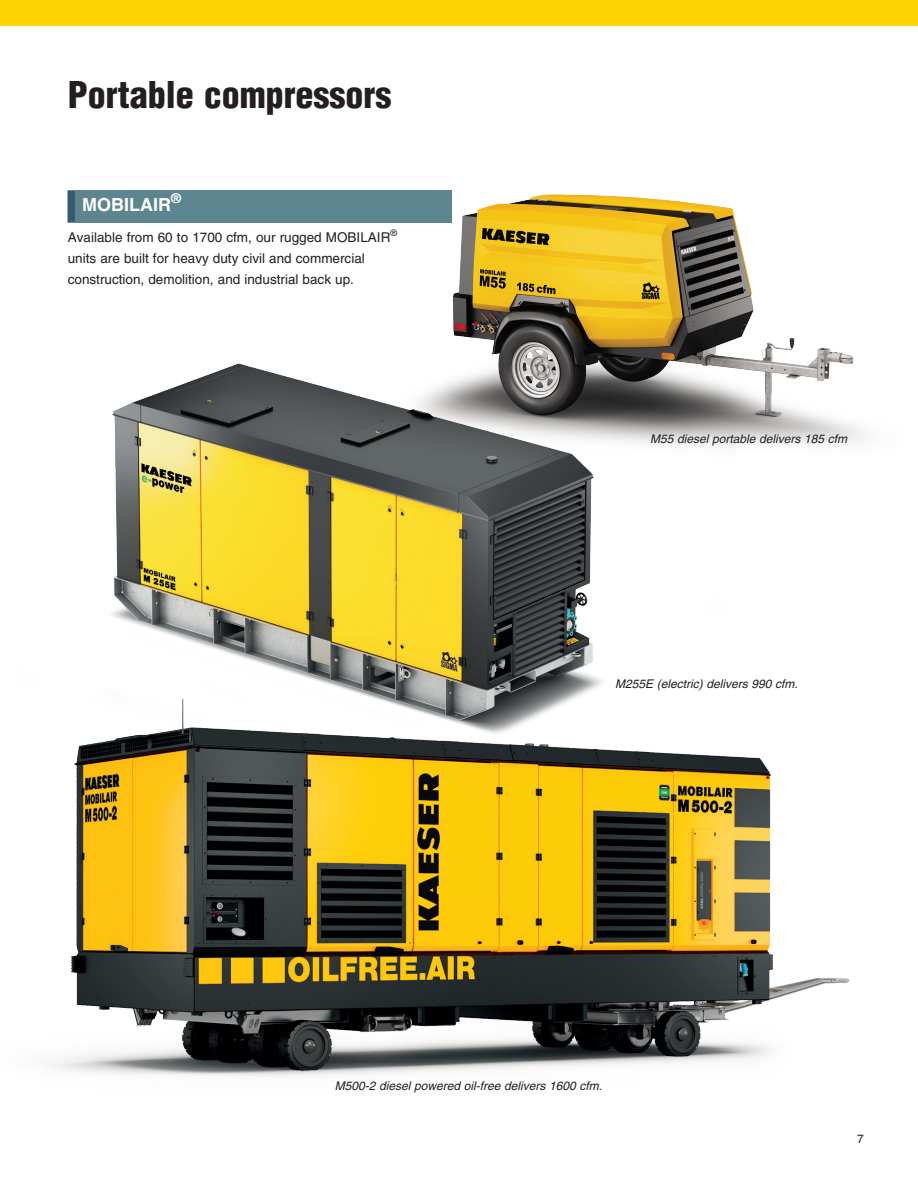
<style>
.page{position:relative;width:918px;height:1188px;background:#fff}
.page>*{position:absolute;margin:0;border:0;box-sizing:border-box;transform-origin:0 0}
.SUBHEAD{font:900 condensed 36px "Helvetica";color:#231f20}
.t1{font:700 18px "Helvetica";color:#fff}
.t2{font:13.5px/21px "Helvetica";color:#231f20}
.t3{font:italic 12px "Helvetica";color:#231f20}
.t4{font:12px "Helvetica";color:#231f20}
</style>
<div class="page">
<div style="left:0;top:0;width:918px;height:26px;background:#fed304"></div>
<img style="left:460px;top:194px;width:409px;height:251px">
<div style="left:75px;top:190px;width:377px;height:33px;background:#5c858f"></div>
<div style="left:68px;top:190px;width:7px;height:33px;background:#375a70"></div>
<img style="left:111px;top:271px;width:625px;height:386px">
<img style="left:46px;top:657px;width:804px;height:420px">
<p class="SUBHEAD" style="left:68px;top:72px;width:325px">Portable compressors</p>
<p class="t1" style="left:82px;top:194px;width:100px">MOBILAIR<sup>®</sup></p>
<p class="t2" style="left:68px;top:227px;width:331px">Available from 60 to 1700 cfm, our rugged MOBILAIR<sup>® </sup>units are built for heavy duty civil and commercial construction, demolition, and industrial back up.</p>
<p class="t3" style="left:650px;top:432px;width:199px">M55 diesel portable delivers 185 cfm</p>
<p class="t3" style="left:615px;top:677px;width:184px">M255E (electric) delivers 990 cfm.</p>
<p class="t3" style="left:335px;top:1079px;width:269px">M500-2 diesel powered oil-free delivers 1600 cfm.</p>
<p class="t4" style="left:857px;top:1132px;width:8px">7</p>
</div>
